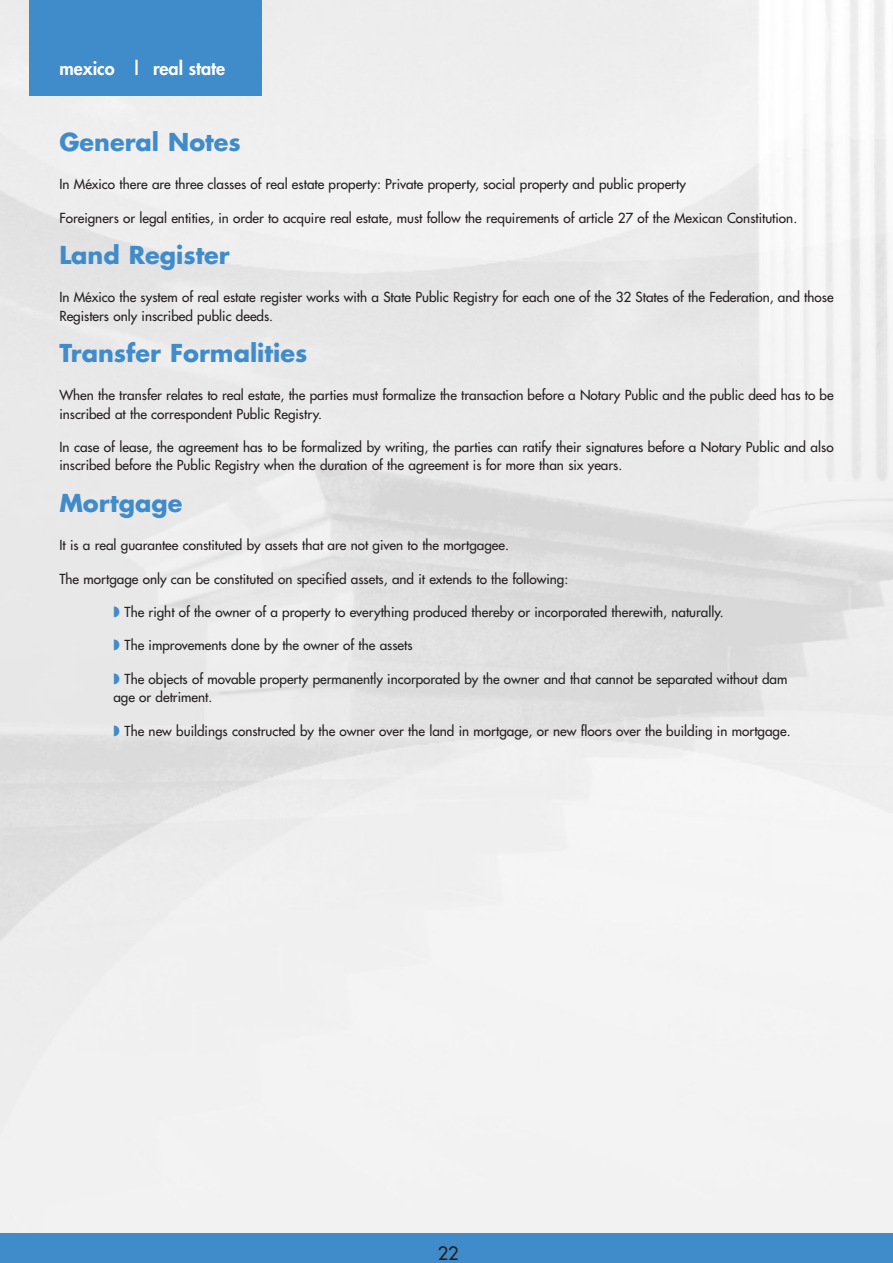
<style>
.page{position:relative;width:893px;height:1263px;background:#fff}
.page>*{position:absolute;margin:0;border:0;box-sizing:border-box;transform-origin:0 0}
.t1{font:700 24px "Futura";color:#408bca}
.t2{font:800 18px "Futura";color:#fff}
.t3{font:18px "Futura";color:#231f20}
.t4{font:13.5px/18.5px "Futura";color:#231f20}
.s1{color:#408bca}
</style>
<div class="page">
<img style="left:0;top:0;width:892px;height:1233px">
<div style="left:0;top:1233px;width:892px;height:30px;background:#408bca"></div>
<div style="left:30px;top:0;width:232px;height:96px;background:#408bca"></div>
<h2 class="t2" style="left:59px;top:60px;width:167px">mexico | real state</h2>
<h1 class="t1" style="left:59px;top:131px;width:183px">General Notes</h1>
<p class="t4" style="left:59px;top:176px;width:628px">In México there are three classes of real estate property: Private property, social property and public property</p>
<p class="t4" style="left:59px;top:209px;width:739px">Foreigners or legal entities, in order to acquire real estate, must follow the requirements of article 27 of the Mexican Constitution.</p>
<h1 class="t1" style="left:59px;top:244px;width:172px">Land Register</h1>
<p class="t4" style="left:59px;top:289px;width:775px">In México the system of real estate register works with a State Public Registry for each one of the 32 States of the Federation, and those<br>Registers only inscribed public deeds.</p>
<h1 class="t1" style="left:59px;top:342px;width:249px">Transfer Formalities</h1>
<p class="t4" style="left:59px;top:387px;width:775px">When the transfer relates to real estate, the parties must formalize the transaction before a Notary Public and the public deed has to be inscribed at the correspondent Public Registry.</p>
<p class="t4" style="left:59px;top:439px;width:775px">In case of lease, the agreement has to be formalized by writing, the parties can ratify their signatures before a Notary Public and also inscribed before the Public Registry when the duration of the agreement is for more than six years.</p>
<h1 class="t1" style="left:59px;top:492px;width:124px">Mortgage</h1>
<p class="t4" style="left:59px;top:537px;width:451px">It is a real guarantee constituted by assets that are not given to the mortgagee.</p>
<p class="t4" style="left:59px;top:570px;width:510px">The mortgage only can be constituted on specified assets, and it extends to the following:</p>
<p class="t4" style="left:113px;top:604px;width:612px"><span class="s1">◗</span> The right of the owner of a property to everything produced thereby or incorporated therewith, naturally.</p>
<p class="t4" style="left:113px;top:637px;width:301px"><span class="s1">◗</span> The improvements done by the owner of the assets</p>
<p class="t4" style="left:113px;top:670px;width:675px"><span class="s1">◗</span> The objects of movable property permanently incorporated by the owner and that cannot be separated without dam age or detriment.</p>
<p class="t4" style="left:113px;top:722px;width:678px"><span class="s1">◗</span> The new buildings constructed by the owner over the land in mortgage, or new floors over the building in mortgage.</p>
<h2 class="t3" style="left:438px;top:1244px;width:22px">22</h2>
</div>
